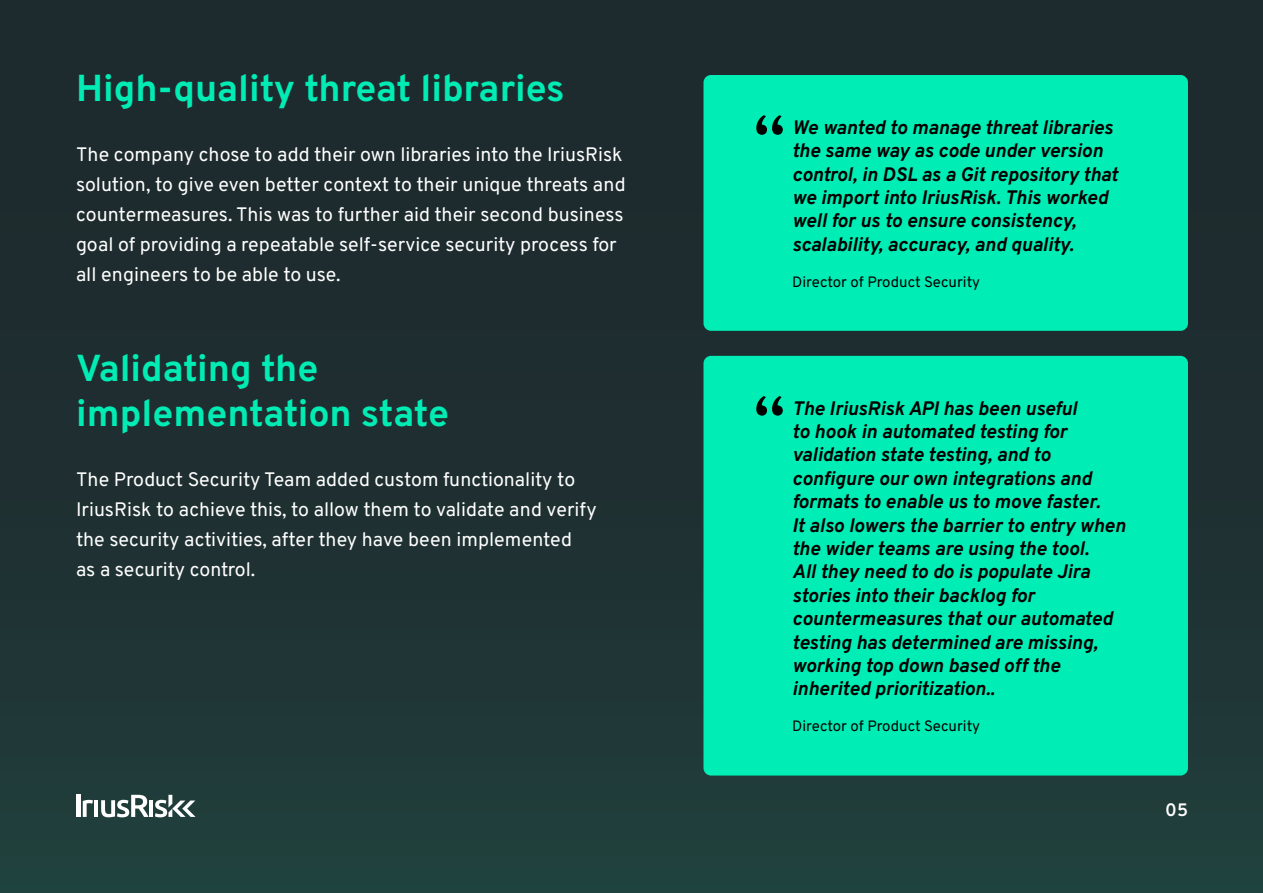
<style>
.page{position:relative;width:1263px;height:893px;background:#fff}
.page>*{position:absolute;margin:0;border:0;box-sizing:border-box;transform-origin:0 0}
.t1{font:75px "Overpass";color:#000}
.t2{font:700 37.5px/45px "Overpass";color:#01ecb4}
.t3{font:italic 700 19.5px/23.4px "Overpass";color:#000}
.t4{font:19.5px/30px "Overpass";color:#fff}
.t5{font:600 18px "Overpass";color:#fff}
.t6{font:15px "Overpass";letter-spacing:-.005em;color:#000}
</style>
<div class="page">
<div style="left:0;top:0;width:1263px;height:893px;background:linear-gradient(to bottom,#1e262b,#203c3a)"></div>
<svg style="left:83px;top:800px;width:10px;height:17px"></svg>
<hr style="left:94px;top:800px;width:4px;height:17px;background:#fff">
<hr style="left:149px;top:800px;width:4px;height:17px;background:#fff">
<hr style="left:76px;top:795px;width:4px;height:22px;background:#fff">
<svg style="left:155px;top:795px;width:41px;height:22px"></svg>
<svg style="left:101px;top:795px;width:48px;height:22px"></svg>
<div style="left:703px;top:75px;width:485px;height:256px;background:#00edb5;border-radius:8px"></div>
<div style="left:703px;top:356px;width:485px;height:419px;background:#00edb5;border-radius:8px"></div>
<h2 class="t2" style="left:76px;top:64px;width:490px">High-quality threat libraries</h2>
<p class="t4" style="left:76px;top:138px;width:551px">The company chose to add their own libraries into the IriusRisk solution, to give even better context to their unique threats and countermeasures. This was to further aid their second business goal of providing a repeatable self-service security process for all engineers to be able to use.</p>
<h2 class="t2" style="left:76px;top:344px;width:375px">Validating the implementation state</h2>
<p class="t4" style="left:76px;top:464px;width:522px">The Product Security Team added custom functionality to IriusRisk to achieve this, to allow them to validate and verify the security activities, after they have been implemented<br>as a security control.</p>
<h1 class="t1" style="left:753px;top:82px;width:34px">“</h1>
<p class="t3" style="left:792px;top:115px;width:327px">We wanted to manage threat libraries the same way as code under version control, in DSL as a Git repository that we import into IriusRisk. This worked well for us to ensure consistency, scalability, accuracy, and quality.</p>
<p class="t6" style="left:792px;top:270px;width:189px">Director of Product Security</p>
<h1 class="t1" style="left:753px;top:363px;width:34px">“</h1>
<p class="t3" style="left:792px;top:395px;width:335px">The IriusRisk API has been useful<br>to hook in automated testing for validation state testing, and to configure our own integrations and formats to enable us to move faster.<br>It also lowers the barrier to entry when the wider teams are using the tool.<br>All they need to do is populate Jira stories into their backlog for countermeasures that our automated testing has determined are missing, working top down based off the inherited prioritization..</p>
<p class="t6" style="left:792px;top:714px;width:189px">Director of Product Security</p>
<p class="t5" style="left:1165px;top:796px;width:24px">05</p>
</div>
